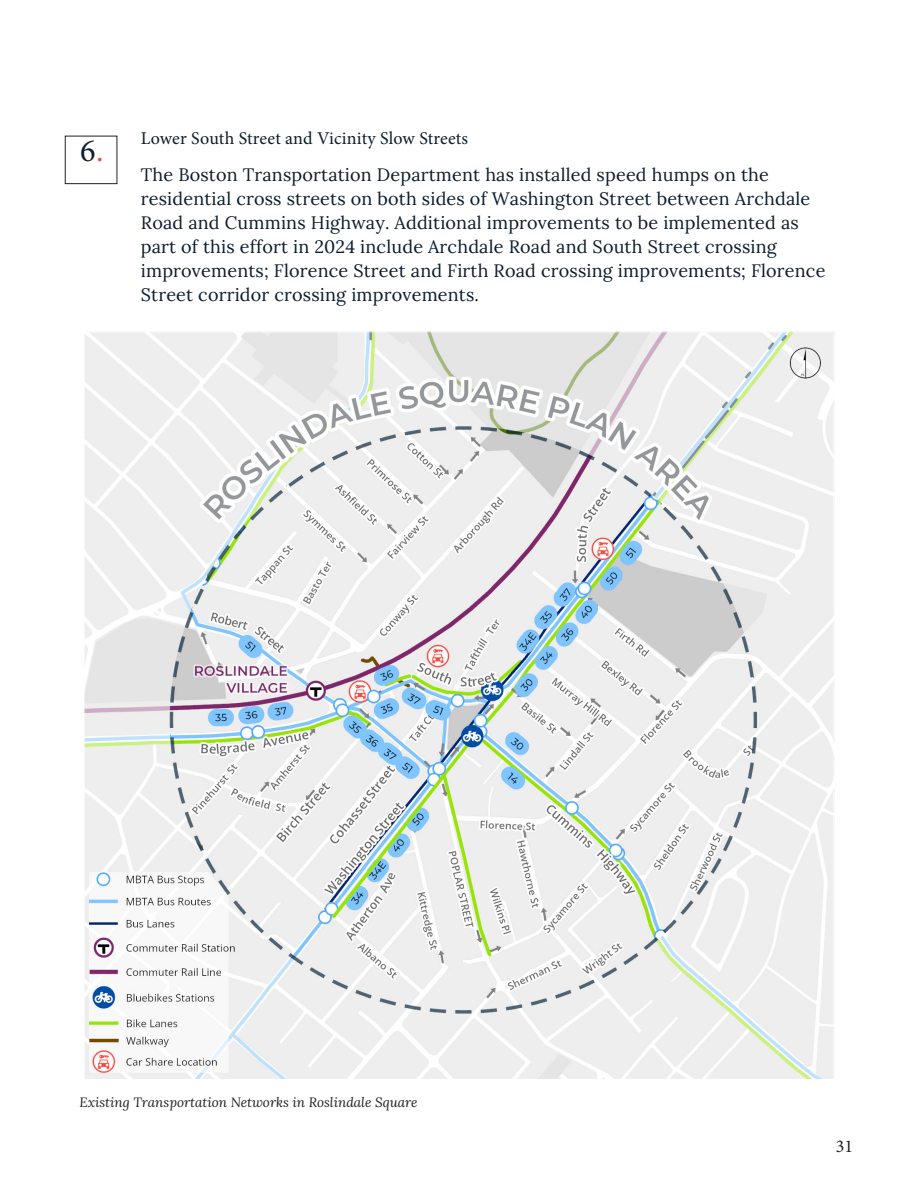
<style>
.page{position:relative;width:918px;height:1188px;background:#fff}
.page>*{position:absolute;margin:0;border:0;box-sizing:border-box;transform-origin:0 0}
._00_-_BODY{font:32.25px "Minion Pro";color:#0d1d2d}
._00_-_BODY-2{font:18px/24px "Lora";letter-spacing:.01em;color:#0d1d2d}
._00_-_BODY-3{font:18px "Minion Pro";letter-spacing:.01em;color:#0d1d2d}
.t1{font:18px "Minion Pro";color:#231f20}
._01_-_CAPTION_TEXT{font:italic 13.5px "Lora";color:#231f20}
.s1{color:#ef4f45}
</style>
<div class="page">
<img style="left:86px;top:333px;width:746px;height:745px">
<div style="left:65px;top:136px;width:52px;height:48px;border:1px solid #231f20"></div>
<p class="_00_-_BODY" style="left:80px;top:129px;width:25px">6<span class="s1">.</span></p>
<p class="_00_-_BODY-3" style="left:141px;top:126px;width:329px">Lower South Street and Vicinity Slow Streets</p>
<p class="_00_-_BODY-2" style="left:141px;top:161px;width:686px">The Boston Transportation Department has installed speed humps on the residential cross streets on both sides of Washington Street between Archdale Road and Cummins Highway. Additional improvements to be implemented as part of this effort in 2024 include Archdale Road and South Street crossing improvements; Florence Street and Firth Road crossing improvements; Florence Street corridor crossing improvements.</p>
<p class="_01_-_CAPTION_TEXT" style="left:79px;top:1093px;width:340px">Existing Transportation Networks in Roslindale Square</p>
<p class="t1" style="left:836px;top:1134px;width:19px">31</p>
</div>
